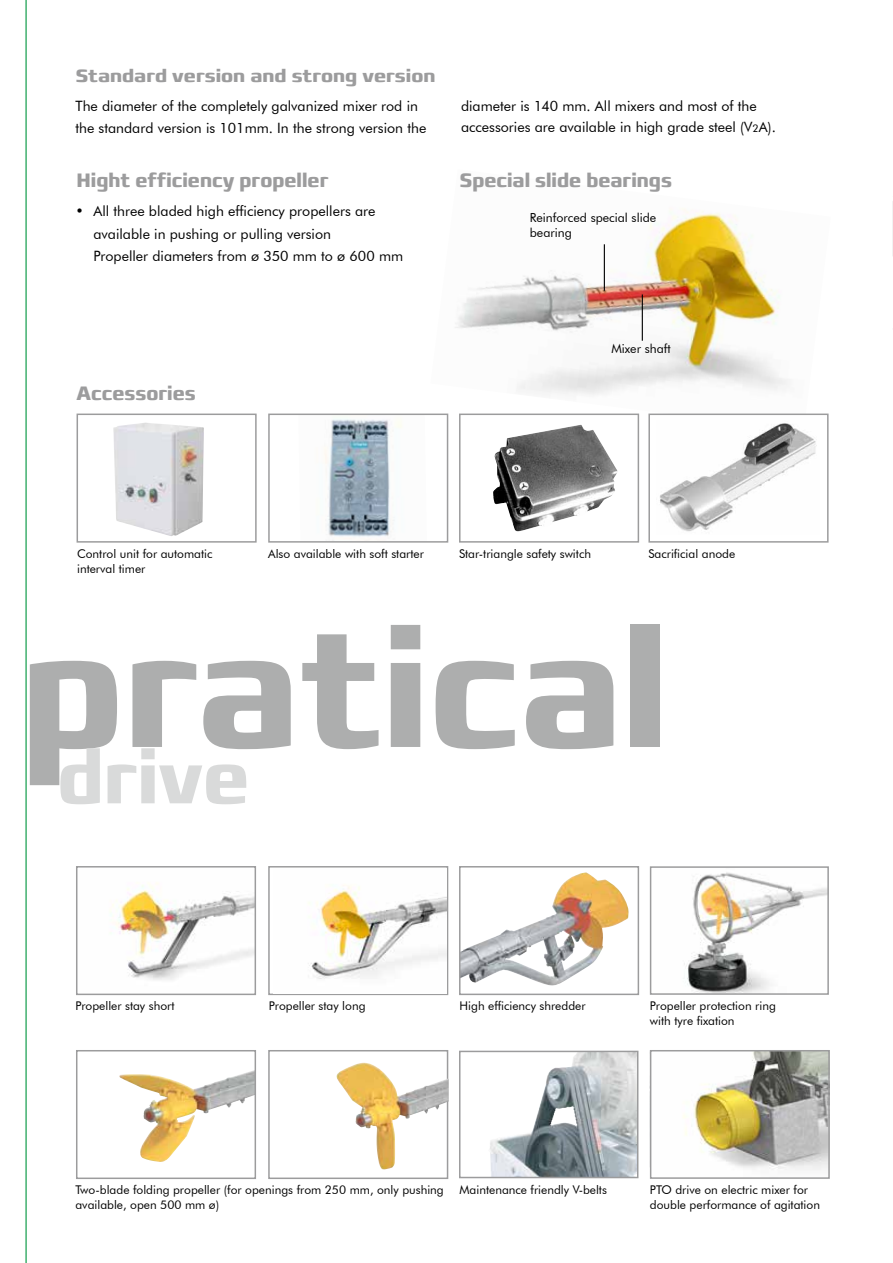
<style>
.page{position:relative;width:893px;height:1263px;background:#fff}
.page>*{position:absolute;margin:0;border:0;box-sizing:border-box;transform-origin:0 0}
.t1{font:700 168.3px "Francker CYR";color:#adaeae;scale:.91 1}
.t2{font:700 75.9px "Francker CYR";color:#d9dada;scale:.91 1}
.t3{font:700 19.8px "Francker CYR";color:#9c9c9d;scale:.91 1}
.t4{font:700 18.15px "Francker CYR";color:#9c9c9d}
.t5{font:14.25px/22.5px "Futura BT";color:#000}
.t6{font:12.45px/15px "Futura BT";color:#000}
.t7{font:12px/15px "Futura BT";color:#000}
.s1{font-size:10.5px}
</style>
<div class="page">
<img style="left:684px;top:872px;width:142px;height:120px">
<div style="left:650px;top:866px;width:179px;height:129px;border:2px solid #9c9c9d"></div>
<img style="left:490px;top:1054px;width:145px;height:121px">
<div style="left:459px;top:1051px;width:179px;height:127px;border:2px solid #9c9c9d"></div>
<img style="left:430px;top:208px;width:399px;height:223px">
<hr style="left:642px;top:294px;width:1px;height:47px;background:#000">
<hr style="left:604px;top:244px;width:1px;height:47px;background:#000">
<img style="left:462px;top:872px;width:167px;height:114px">
<div style="left:459px;top:866px;width:180px;height:129px;border:2px solid #9c9c9d"></div>
<div style="left:77px;top:414px;width:180px;height:129px;background:#fff;border:2px solid #9c9c9d"></div>
<div style="left:268px;top:866px;width:180px;height:129px;background:#fff;border:2px solid #9c9c9d"></div>
<div style="left:268px;top:1050px;width:180px;height:129px;background:#fff;border:2px solid #9c9c9d"></div>
<img style="left:274px;top:869px;width:173px;height:124px">
<img style="left:336px;top:1063px;width:113px;height:106px">
<img style="left:110px;top:883px;width:143px;height:97px">
<div style="left:76px;top:866px;width:180px;height:129px;border:2px solid #9c9c9d"></div>
<img style="left:683px;top:1053px;width:144px;height:117px">
<div style="left:650px;top:1050px;width:180px;height:129px;border:2px solid #9c9c9d"></div>
<img style="left:119px;top:1074px;width:120px;height:88px">
<div style="left:76px;top:1050px;width:180px;height:129px;border:2px solid #9c9c9d"></div>
<img style="left:113px;top:423px;width:91px;height:113px">
<div style="left:269px;top:414px;width:179px;height:128px;background:#fff"></div>
<img style="left:324px;top:419px;width:78px;height:121px">
<div style="left:268px;top:414px;width:180px;height:129px;border:2px solid #9c9c9d"></div>
<div style="left:459px;top:414px;width:180px;height:129px;background:#fff;border:2px solid #9c9c9d"></div>
<img style="left:493px;top:425px;width:125px;height:107px">
<div style="left:648px;top:414px;width:181px;height:129px;background:#fff;border:2px solid #9c9c9d"></div>
<img style="left:660px;top:423px;width:157px;height:109px">
<svg style="left:892px;top:201px;width:1px;height:55px"></svg>
<hr style="left:26px;top:0;width:1px;height:1263px;background:#00963e">
<h3 class="t4" style="left:76px;top:64px;width:361px">Standard version and strong version</h3>
<p class="t5" style="left:75px;top:94px;width:352px">The diameter of the completely galvanized mixer rod in the standard version is 101mm. In the strong version the</p>
<p class="t5" style="left:461px;top:95px;width:316px;line-height:21px">diameter is 140 mm. All mixers and most of the accessories are available in high grade steel (V<span class="s1">2</span>A).</p>
<h3 class="t3" style="left:77px;top:168px;width:278px">Hight efficiency propeller</h3>
<p class="t5" style="left:93px;top:200px;width:311px;text-indent:-18px">• All three bladed high efficiency propellers are available in pushing or pulling version<br>Propeller diameters from ø 350 mm to ø 600 mm</p>
<h3 class="t3" style="left:77px;top:381px;width:132px">Accessories</h3>
<h3 class="t3" style="left:460px;top:168px;width:234px">Special slide bearings</h3>
<p class="t6" style="left:530px;top:210px;width:128px">Reinforced special slide bearing</p>
<p class="t6" style="left:611px;top:340px;width:61px">Mixer shaft</p>
<p class="t7" style="left:77px;top:546px;width:137px">Control unit for automatic interval timer</p>
<p class="t7" style="left:268px;top:546px;width:157px">Also available with soft starter</p>
<p class="t7" style="left:459px;top:546px;width:134px">Star-triangle safety switch</p>
<p class="t7" style="left:648px;top:546px;width:88px">Sacrificial anode</p>
<h1 class="t1" style="left:21px;top:585px;width:713px">pratical</h1>
<h2 class="t2" style="left:57px;top:730px;width:212px">drive</h2>
<p class="t7" style="left:75px;top:998px;width:101px">Propeller stay short</p>
<p class="t7" style="left:269px;top:998px;width:98px">Propeller stay long</p>
<p class="t7" style="left:460px;top:998px;width:127px">High efficiency shredder</p>
<p class="t7" style="left:650px;top:998px;width:127px">Propeller protection ring with tyre fixation</p>
<p class="t7" style="left:75px;top:1182px;width:370px">Two-blade folding propeller (for openings from 250 mm, only pushing available, open 500 mm ø)</p>
<p class="t7" style="left:460px;top:1182px;width:149px">Maintenance friendly V-belts</p>
<p class="t7" style="left:650px;top:1182px;width:172px">PTO drive on electric mixer for double performance of agitation</p>
</div>
